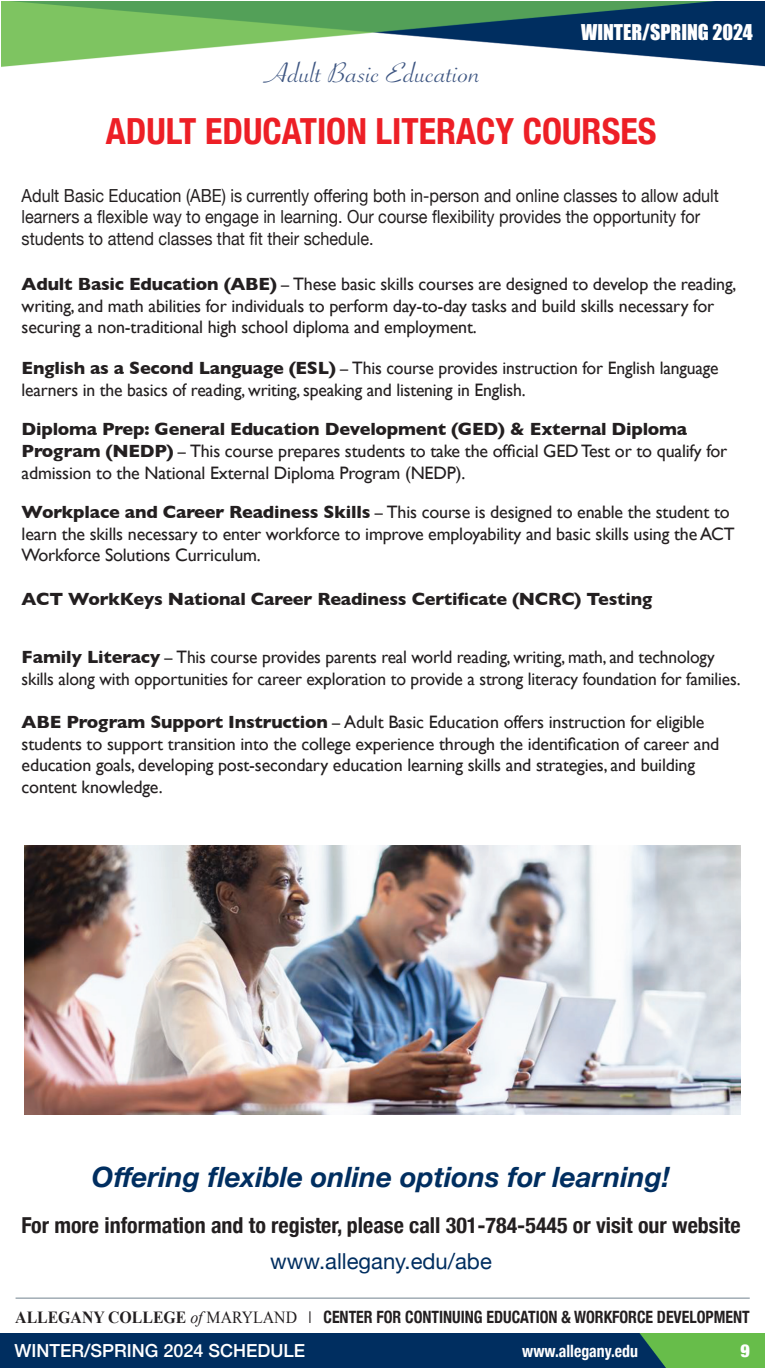
<style>
.page{position:relative;width:765px;height:1368px;background:#fff}
.page>*{position:absolute;margin:0;border:0;box-sizing:border-box;transform-origin:0 0}
.t1{font:700 condensed 36px "Helvetica Neue";color:#ed1f26}
.t2{font:30px "Savoye Let Plain";color:#3e5682;scale:1.2 1}
.t3{font:italic 700 28px "Helvetica Neue";color:#002e60}
.t4{font:700 condensed 22px "Helvetica Neue";color:#231f20}
.t5{font:22px "Helvetica Neue";color:#002e60}
.t6{font:20px "Impact";color:#fff}
.t7{font:18px/21.6px "Gill Sans";letter-spacing:-.01em;color:#231f20}
.t8{font:18px/21.6px "Helvetica Neue";color:#231f20;scale:.9 1}
.t9{font:700 18px "Gill Sans";letter-spacing:-.01em;color:#231f20}
.t10{font:500 18px "Helvetica Neue";color:#fff}
.t11{font:900 condensed 18px "Helvetica Neue";color:#fff}
.t12{font:700 condensed 17px "Helvetica Neue";color:#231f20;scale:.93 1}
.t13{font:700 condensed 17px "Helvetica Neue";color:#fff;scale:.93 1}
.s1{font-weight:700}
.s2{font-size:16px}
.s3{font-family:"Times New Roman";font-stretch:normal}
.s4{font-family:"Times New Roman";font-weight:400;font-style:italic;font-stretch:normal}
.s5{font-family:"Times New Roman";font-weight:400;font-stretch:normal}
.s6{font-family:"Times";font-weight:400;font-stretch:normal}
</style>
<div class="page">
<hr style="left:16px;top:1297px;width:734px;height:2px;background:#a1acb4">
<img style="left:1px;top:1px;width:763px;height:66px">
<img style="left:24px;top:845px;width:716px;height:270px">
<img style="left:0;top:1334px;width:765px;height:34px">
<p class="t6" style="left:581px;top:16px;width:173px">WINTER/SPRING 2024</p>
<p class="t2" style="left:264px;top:54px;width:181px">Adult Basic Education</p>
<h2 class="t1" style="left:106px;top:101px;width:552px">ADULT EDUCATION LITERACY COURSES</h2>
<p class="t8" style="left:22px;top:186px;width:776px">Adult Basic Education (ABE) is currently offering both in-person and online classes to allow adult learners a flexible way to engage in learning. Our course flexibility provides the opportunity for students to attend classes that fit their schedule.</p>
<p class="t7" style="left:22px;top:273px;width:716px"><span class="s1">Adult Basic Education (ABE)</span> <span class="s2">–</span> These basic skills courses are designed to develop the reading, writing, and math abilities for individuals to perform day-to-day tasks and build skills necessary for securing a non-traditional high school diploma and employment.</p>
<p class="t7" style="left:22px;top:357px;width:698px"><span class="s1">English as a Second Language (ESL)</span> <span class="s2">–</span> This course provides instruction for English language learners in the basics of reading, writing, speaking and listening in English.</p>
<p class="t7" style="left:22px;top:418px;width:707px"><span class="s1">Diploma Prep: General Education Development (GED) &amp; External Diploma<br>Program (NEDP)</span> <span class="s2">–</span> This course prepares students to take the official GED Test or to qualify for admission to the National External Diploma Program (NEDP).</p>
<p class="t7" style="left:22px;top:501px;width:715px"><span class="s1">Workplace and Career Readiness Skills</span> <span class="s2">–</span> This course is designed to enable the student to learn the skills necessary to enter workforce to improve employability and basic skills using the ACT<br>Workforce Solutions Curriculum.</p>
<h5 class="t9" style="left:22px;top:584px;width:632px">ACT WorkKeys National Career Readiness Certificate (NCRC) Testing</h5>
<p class="t7" style="left:22px;top:646px;width:720px"><span class="s1">Family Literacy</span> <span class="s2">–</span> This course provides parents real world reading, writing, math, and technology skills along with opportunities for career exploration to provide a strong literacy foundation for families.</p>
<p class="t7" style="left:22px;top:711px;width:684px"><span class="s1">ABE Program Support Instruction</span> <span class="s2">–</span> Adult Basic Education offers instruction for eligible</p>
<p class="t7" style="left:22px;top:733px;width:699px">students to support transition into the college experience through the identification of career and</p>
<p class="t7" style="left:22px;top:754px;width:675px">education goals, developing post-secondary education learning skills and strategies, and building content knowledge.</p>
<h3 class="t3" style="left:92px;top:1155px;width:580px">Offering flexible online options for learning!</h3>
<h4 class="t4" style="left:21px;top:1207px;width:721px">For more information and to register, please call 301-784-5445 or visit our website</h4>
<p class="t5" style="left:270px;top:1246px;width:223px">www.allegany.edu/abe</p>
<p class="t12" style="left:15px;top:1302px;width:791px"><span class="s3">ALLEGANY COLLEGE</span> <span class="s4">of</span> <span class="s5">MARYLAND</span> <span class="s6">|</span> CENTER FOR CONTINUING EDUCATION &amp; WORKFORCE DEVELOPMENT</p>
<p class="t10" style="left:14px;top:1336px;width:292px">WINTER/SPRING 2024 SCHEDULE</p>
<p class="t13" style="left:522px;top:1337px;width:126px">www.allegany.edu</p>
<p class="t11" style="left:740px;top:1336px;width:11px">9</p>
</div>
